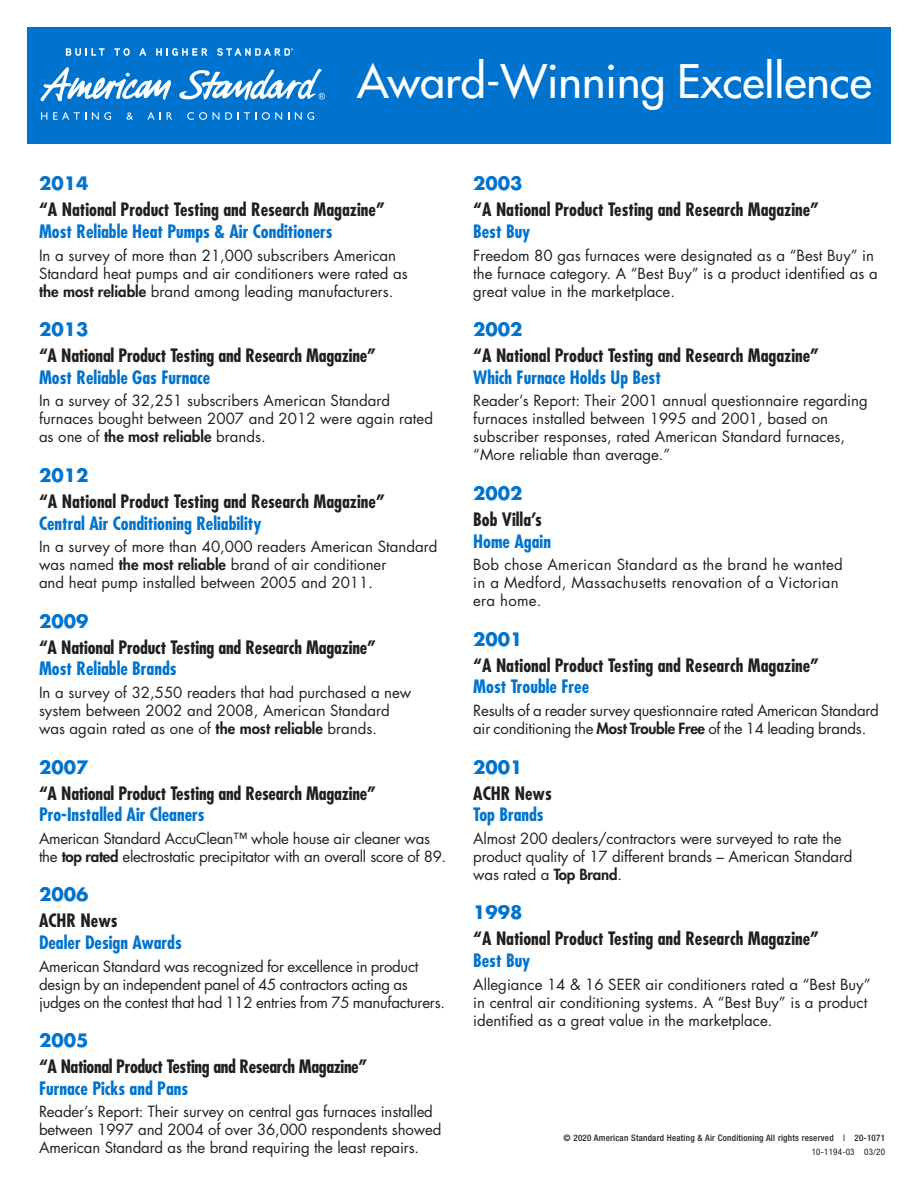
<style>
.page{position:relative;width:918px;height:1188px;background:#fff}
.page>*{position:absolute;margin:0;border:0;box-sizing:border-box;transform-origin:0 0}
.t1{font:500 45px "Futura Std";color:#fff}
.Award{font:700 condensed 18px/21.6px "Futura Std";color:#231f20}
.Award-2{font:700 condensed 18px/21.6px "Futura Std";letter-spacing:-.02em;color:#231f20}
.Year{font:700 18px "Futura Std";color:#0073ce}
.Award-3{font:700 condensed 18px/21.6px "Futura Std";color:#0073ce}
.Text{font:15px/18px "Futura Std";color:#231f20}
.Text-2{font:15px/18px "Futura Std";letter-spacing:-.02em;color:#231f20}
._6_6_5_COPYRIGHT_LIN{font:500 condensed 9px "Helvetica Neue";letter-spacing:.025em;color:#231f20}
._6_6_5_COPYRIGHT_LIN-2{font:condensed 9px "Helvetica Neue";letter-spacing:.025em;color:#231f20}
.s1{color:#0073ce}
.s2{font-weight:800}
.s3{color:#231f20}
</style>
<div class="page">
<div style="left:27px;top:27px;width:864px;height:117px;background:#0073ce"></div>
<svg style="left:41px;top:112px;width:6px;height:8px"></svg>
<svg style="left:53px;top:112px;width:33px;height:8px"></svg>
<svg style="left:92px;top:112px;width:19px;height:8px"></svg>
<svg style="left:127px;top:112px;width:6px;height:8px"></svg>
<svg style="left:147px;top:112px;width:14px;height:8px"></svg>
<svg style="left:167px;top:112px;width:5px;height:8px"></svg>
<svg style="left:187px;top:112px;width:20px;height:8px"></svg>
<svg style="left:213px;top:112px;width:19px;height:8px"></svg>
<svg style="left:238px;top:112px;width:18px;height:8px"></svg>
<svg style="left:262px;top:112px;width:20px;height:8px"></svg>
<svg style="left:295px;top:112px;width:19px;height:8px"></svg>
<svg style="left:40px;top:67px;width:285px;height:35px"></svg>
<svg style="left:66px;top:48px;width:39px;height:8px"></svg>
<svg style="left:114px;top:48px;width:16px;height:8px"></svg>
<svg style="left:139px;top:48px;width:7px;height:8px"></svg>
<svg style="left:156px;top:48px;width:52px;height:8px"></svg>
<svg style="left:217px;top:48px;width:76px;height:8px"></svg>
<p class="t1" style="left:357px;top:53px;width:516px">Award-Winning Excellence</p>
<p class="Year" style="left:39px;top:172px;width:51px">2014</p>
<p class="Award" style="left:39px;top:199px;width:347px">“A National Product Testing and Research Magazine”<br><span class="s1">Most Reliable Heat Pumps &amp; Air Conditioners</span></p>
<p class="Text" style="left:39px;top:246px;width:370px">In a survey of more than 21,000 subscribers American<br>Standard heat pumps and air conditioners were rated as <span class="s2">the most reliable</span> brand among leading manufacturers.</p>
<p class="Year" style="left:39px;top:317px;width:51px">2013</p>
<p class="Award" style="left:39px;top:345px;width:339px">“A National Product Testing and Research Magazine”<br><span class="s1">Most Reliable Gas Furnace</span></p>
<p class="Text" style="left:39px;top:392px;width:396px">In a survey of 32,251 subscribers American Standard furnaces bought between 2007 and 2012 were again rated as one of <span class="s2">the most reliable</span> brands.</p>
<p class="Year" style="left:39px;top:463px;width:51px">2012</p>
<p class="Award" style="left:39px;top:491px;width:347px">“A National Product Testing and Research Magazine”<br><span class="s1">Central Air Conditioning Reliability</span></p>
<p class="Text" style="left:39px;top:538px;width:400px">In a survey of more than 40,000 readers American Standard was named <span class="s2">the most reliable</span> brand of air conditioner<br>and heat pump installed between 2005 and 2011.</p>
<p class="Year" style="left:39px;top:609px;width:51px">2009</p>
<p class="Award" style="left:39px;top:636px;width:339px">“A National Product Testing and Research Magazine”<br><span class="s1">Most Reliable Brands</span></p>
<p class="Text" style="left:39px;top:684px;width:374px">In a survey of 32,550 readers that had purchased a new system between 2002 and 2008, American Standard was again rated as one of <span class="s2">the most reliable</span> brands.</p>
<p class="Year" style="left:39px;top:755px;width:51px">2007</p>
<p class="Award" style="left:39px;top:782px;width:339px">“A National Product Testing and Research Magazine”<br><span class="s1">Pro-Installed Air Cleaners</span></p>
<p class="Text-2" style="left:39px;top:829px;width:409px">American Standard AccuClean™ whole house air cleaner was the <span class="s2">top rated</span> electrostatic precipitator with an overall score of 89.</p>
<p class="Year" style="left:39px;top:883px;width:51px">2006</p>
<p class="Award-3" style="left:39px;top:910px;width:144px"><span class="s3">ACHR News<br></span>Dealer Design Awards</p>
<p class="Text" style="left:39px;top:957px;width:408px">American Standard was recognized for excellence in product design by an independent panel of 45 contractors acting as judges on the contest that had 112 entries from 75 manufacturers.</p>
<p class="Year" style="left:39px;top:1028px;width:51px">2005</p>
<p class="Award-2" style="left:39px;top:1056px;width:330px">“A National Product Testing and Research Magazine”<br><span class="s1">Furnace Picks and Pans</span></p>
<p class="Text" style="left:39px;top:1103px;width:404px">Reader’s Report: Their survey on central gas furnaces installed between 1997 and 2004 of over 36,000 respondents showed<br>American Standard as the brand requiring the least repairs.</p>
<p class="Year" style="left:473px;top:172px;width:51px">2003</p>
<p class="Award" style="left:473px;top:199px;width:347px">“A National Product Testing and Research Magazine”<br><span class="s1">Best Buy</span></p>
<p class="Text" style="left:473px;top:246px;width:406px">Freedom 80 gas furnaces were designated as a “Best Buy” in the furnace category. A “Best Buy” is a product identified as a great value in the marketplace.</p>
<p class="Year" style="left:473px;top:317px;width:51px">2002</p>
<p class="Award" style="left:473px;top:345px;width:347px">“A National Product Testing and Research Magazine”<br><span class="s1">Which Furnace Holds Up Best</span></p>
<p class="Text" style="left:473px;top:392px;width:396px">Reader’s Report: Their 2001 annual questionnaire regarding furnaces installed between 1995 and 2001, based on subscriber responses, rated American Standard furnaces, “More reliable than average.”</p>
<p class="Year" style="left:473px;top:481px;width:51px">2002</p>
<p class="Award" style="left:473px;top:509px;width:79px">Bob Villa’s<br><span class="s1">Home Again</span></p>
<p class="Text" style="left:473px;top:556px;width:371px">Bob chose American Standard as the brand he wanted in a Medford, Massachusetts renovation of a Victorian era home.</p>
<p class="Year" style="left:473px;top:627px;width:51px">2001</p>
<p class="Award" style="left:473px;top:654px;width:347px">“A National Product Testing and Research Magazine”<br><span class="s1">Most Trouble Free</span></p>
<p class="Text" style="left:473px;top:702px;width:407px">Results of a reader survey questionnaire rated American Standard air conditioning the <span class="s2">Most Trouble Free</span> of the 14 leading brands.</p>
<p class="Year" style="left:473px;top:755px;width:51px">2001</p>
<p class="Award-3" style="left:473px;top:782px;width:80px"><span class="s3">ACHR News<br></span>Top Brands</p>
<p class="Text" style="left:473px;top:829px;width:381px">Almost 200 dealers/contractors were surveyed to rate the product quality of 17 different brands – American Standard was rated a <span class="s2">Top Brand</span>.</p>
<p class="Year" style="left:473px;top:901px;width:51px">1998</p>
<p class="Award" style="left:473px;top:928px;width:347px">“A National Product Testing and Research Magazine”<br><span class="s1">Best Buy</span></p>
<p class="Text" style="left:473px;top:975px;width:399px">Allegiance 14 &amp; 16 SEER air conditioners rated a “Best Buy” in central air conditioning systems. A “Best Buy” is a product identified as a great value in the marketplace.</p>
<p class="_6_6_5_COPYRIGHT_LIN" style="left:563px;top:1132px;width:323px">© 2020 American Standard Heating &amp; Air Conditioning All rights reserved | 20-1071</p>
<p class="_6_6_5_COPYRIGHT_LIN-2" style="left:812px;top:1146px;width:75px">10-1194-03 03/20</p>
</div>
